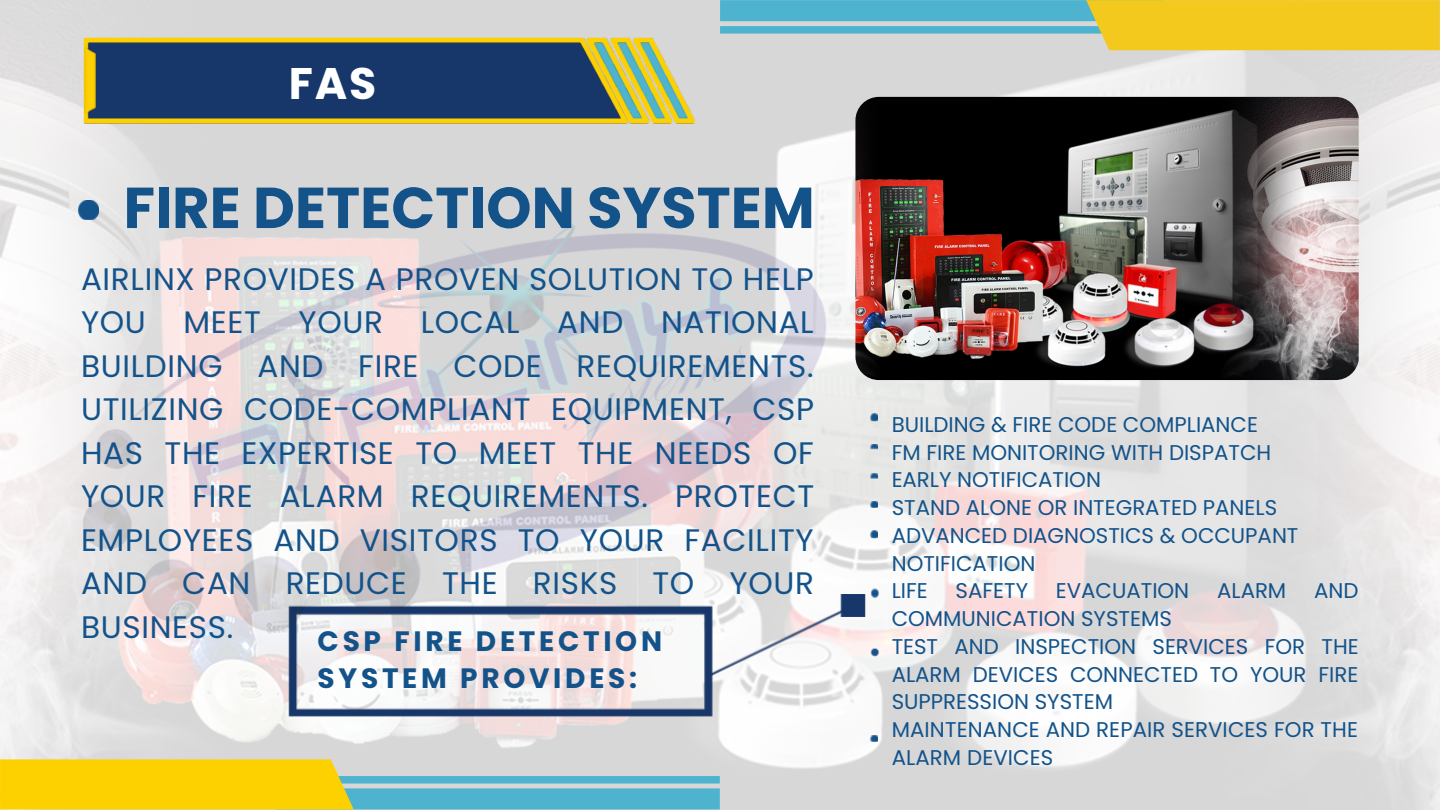
<style>
.page{position:relative;width:1440px;height:810px;background:#fff}
.page>*{position:absolute;margin:0;border:0;box-sizing:border-box;transform-origin:0 0}
.t1{font:700 57.6px "Poppins";color:#13538a}
.t2{font:700 44.2px "Poppins";color:#fff}
.t3{font:31.1px/43.5px "Poppins";letter-spacing:.02em;color:#13538a;text-align:justify}
.t4{font:700 28px/37.5px "Poppins";letter-spacing:.13em;color:#13538a}
.t5{font:21.3px/27.8px "Poppins";color:#13538a}
</style>
<div class="page">
<img style="left:1043px;top:97px;width:316px;height:283px">
<svg style="left:1043px;top:0;width:397px;height:50px;background:#e5c836"></svg>
<img style="left:0;top:0;width:1043px;height:810px">
<h2 class="t2" style="left:289px;top:53px;width:89px">FAS</h2>
<h1 class="t1" style="left:124px;top:168px;width:693px">FIRE DETECTION SYSTEM</h1>
<p class="t3" style="left:81px;top:257px;width:735px">AIRLINX PROVIDES A PROVEN SOLUTION TO HELP YOU MEET YOUR LOCAL AND NATIONAL BUILDING AND FIRE CODE REQUIREMENTS.<br>UTILIZING CODE-COMPLIANT EQUIPMENT, CSP HAS THE EXPERTISE TO MEET THE NEEDS OF YOUR FIRE ALARM REQUIREMENTS. PROTECT EMPLOYEES AND VISITORS TO YOUR FACILITY AND CAN REDUCE THE RISKS TO YOUR BUSINESS.</p>
<h3 class="t4" style="left:318px;top:622px;width:346px">CSP FIRE DETECTION<br>SYSTEM PROVIDES:</h3>
<p class="t5" style="left:892px;top:411px;width:408px">BUILDING &amp; FIRE CODE COMPLIANCE<br>FM FIRE MONITORING WITH DISPATCH<br>EARLY NOTIFICATION<br>STAND ALONE OR INTEGRATED PANELS<br>ADVANCED DIAGNOSTICS &amp; OCCUPANT<br>NOTIFICATION<br>LIFE</p>
<p class="t5" style="left:956px;top:577px;width:74px">SAFETY</p>
<p class="t5" style="left:1056px;top:577px;width:135px">EVACUATION</p>
<p class="t5" style="left:1217px;top:577px;width:71px">ALARM</p>
<p class="t5" style="left:1314px;top:577px;width:46px">AND</p>
<p class="t5" style="left:892px;top:605px;width:469px">COMMUNICATION SYSTEMS<br>TEST AND INSPECTION SERVICES FOR THE<br>ALARM DEVICES CONNECTED TO YOUR FIRE<br>SUPPRESSION SYSTEM<br>MAINTENANCE AND REPAIR SERVICES FOR THE<br>ALARM DEVICES</p>
</div>
